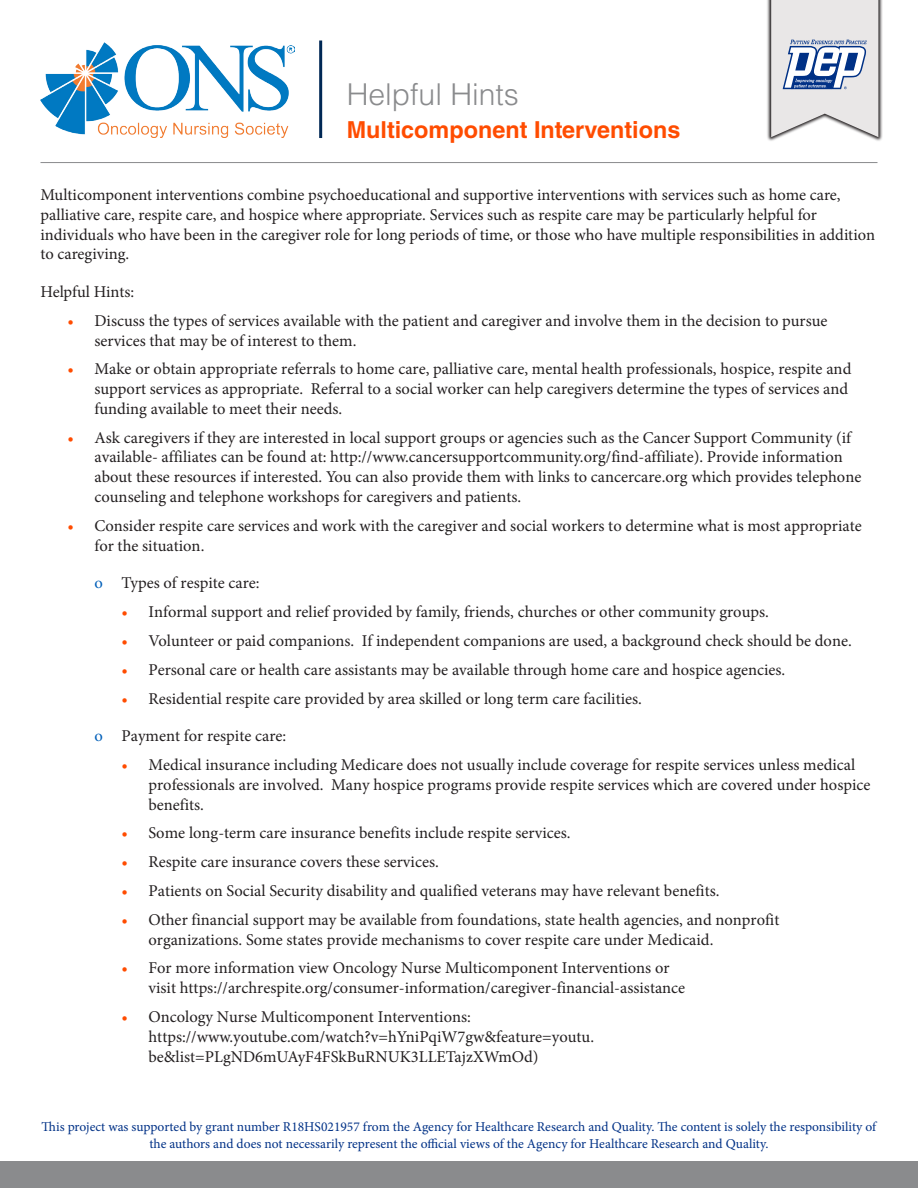
<style>
.page{position:relative;width:918px;height:1188px;background:#fff}
.page>*{position:absolute;margin:0;border:0;box-sizing:border-box;transform-origin:0 0}
.t1{font:300 30.15px "Helvetica LT Std";color:#8a8b8d}
.t2{font:700 23.4px "Helvetica LT Std";color:#ff4c00}
.t3{font:16.5px/19.8px "Minion Pro";color:#231f20}
.t4{font:13.5px/16.2px "Minion Pro";color:#003186;text-align:center}
.s1{color:#ff4c00}
.s2{color:#005fb9}
</style>
<div class="page">
<img style="left:40px;top:42px;width:255px;height:96px">
<div style="left:0;top:1161px;width:918px;height:27px;background:#8a8b8d"></div>
<hr style="left:40px;top:162px;width:838px;height:1px;background:#8a8b8d">
<hr style="left:319px;top:40px;width:3px;height:98px;background:#002855">
<svg style="left:767px;top:0;width:116px;height:141px"></svg>
<svg style="left:771px;top:0;width:107px;height:137px;background:#d1d5de"></svg>
<p class="t1" style="left:347px;top:75px;width:174px">Helpful Hints</p>
<p class="t2" style="left:347px;top:116px;width:335px">Multicomponent Interventions</p>
<p class="t3" style="left:40px;top:185px;width:836px">Multicomponent interventions combine psychoeducational and supportive interventions with services such as home care, palliative care, respite care, and hospice where appropriate. Services such as respite care may be particularly helpful for individuals who have been in the caregiver role for long periods of time, or those who have multiple responsibilities in addition to caregiving.</p>
<p class="t3" style="left:40px;top:282px;width:95px">Helpful Hints:</p>
<p class="t3" style="left:94px;top:311px;width:735px;text-indent:-27px"><span class="s1">•</span> Discuss the types of services available with the patient and caregiver and involve them in the decision to pursue services that may be of interest to them.</p>
<p class="t3" style="left:94px;top:359px;width:758px;text-indent:-27px"><span class="s1">•</span> Make or obtain appropriate referrals to home care, palliative care, mental health professionals, hospice, respite and support services as appropriate. Referral to a social worker can help caregivers determine the types of services and funding available to meet their needs.</p>
<p class="t3" style="left:94px;top:428px;width:768px;text-indent:-27px"><span class="s1">•</span> Ask caregivers if they are interested in local support groups or agencies such as the Cancer Support Community (if available- affiliates can be found at: http://www.cancersupportcommunity.org/find-affiliate). Provide information about these resources if interested. You can also provide them with links to cancercare.org which provides telephone counseling and telephone workshops for caregivers and patients.</p>
<p class="t3" style="left:94px;top:516px;width:769px;text-indent:-27px"><span class="s1">•</span> Consider respite care services and work with the caregiver and social workers to determine what is most appropriate for the situation.</p>
<p class="t3" style="left:94px;top:573px;width:167px"><span class="s2">o</span> Types of respite care:</p>
<p class="t3" style="left:122px;top:602px;width:649px"><span class="s1">•</span> Informal support and relief provided by family, friends, churches or other community groups.</p>
<p class="t3" style="left:122px;top:631px;width:732px"><span class="s1">•</span> Volunteer or paid companions. If independent companions are used, a background check should be done.</p>
<p class="t3" style="left:122px;top:660px;width:665px"><span class="s1">•</span> Personal care or health care assistants may be available through home care and hospice agencies.</p>
<p class="t3" style="left:122px;top:688px;width:522px"><span class="s1">•</span> Residential respite care provided by area skilled or long term care facilities.</p>
<p class="t3" style="left:94px;top:726px;width:193px"><span class="s2">o</span> Payment for respite care:</p>
<p class="t3" style="left:148px;top:755px;width:724px;text-indent:-27px"><span class="s1">•</span> Medical insurance including Medicare does not usually include coverage for respite services unless medical professionals are involved. Many hospice programs provide respite services which are covered under hospice benefits.</p>
<p class="t3" style="left:121px;top:823px;width:451px"><span class="s1">•</span> Some long-term care insurance benefits include respite services.</p>
<p class="t3" style="left:121px;top:852px;width:319px"><span class="s1">•</span> Respite care insurance covers these services.</p>
<p class="t3" style="left:121px;top:881px;width:600px"><span class="s1">•</span> Patients on Social Security disability and qualified veterans may have relevant benefits.</p>
<p class="t3" style="left:148px;top:910px;width:632px;text-indent:-27px"><span class="s1">•</span> Other financial support may be available from foundations, state health agencies, and nonprofit organizations. Some states provide mechanisms to cover respite care under Medicaid.</p>
<p class="t3" style="left:148px;top:958px;width:538px;text-indent:-27px"><span class="s1">•</span> For more information view Oncology Nurse Multicomponent Interventions or visit https://archrespite.org/consumer-information/caregiver-financial-assistance</p>
<p class="t3" style="left:148px;top:1007px;width:447px;text-indent:-27px"><span class="s1">•</span> Oncology Nurse Multicomponent Interventions: https://www.youtube.com/watch?v=hYniPqiW7gw&amp;feature=youtu. be&amp;list=PLgND6mUAyF4FSkBuRNUK3LLETajzXWmOd)</p>
<p class="t4" style="left:42px;top:1119px;width:836px">This project was supported by grant number R18HS021957 from the Agency for Healthcare Research and Quality. The content is solely the responsibility of the authors and does not necessarily represent the official views of the Agency for Healthcare Research and Quality.</p>
</div>
